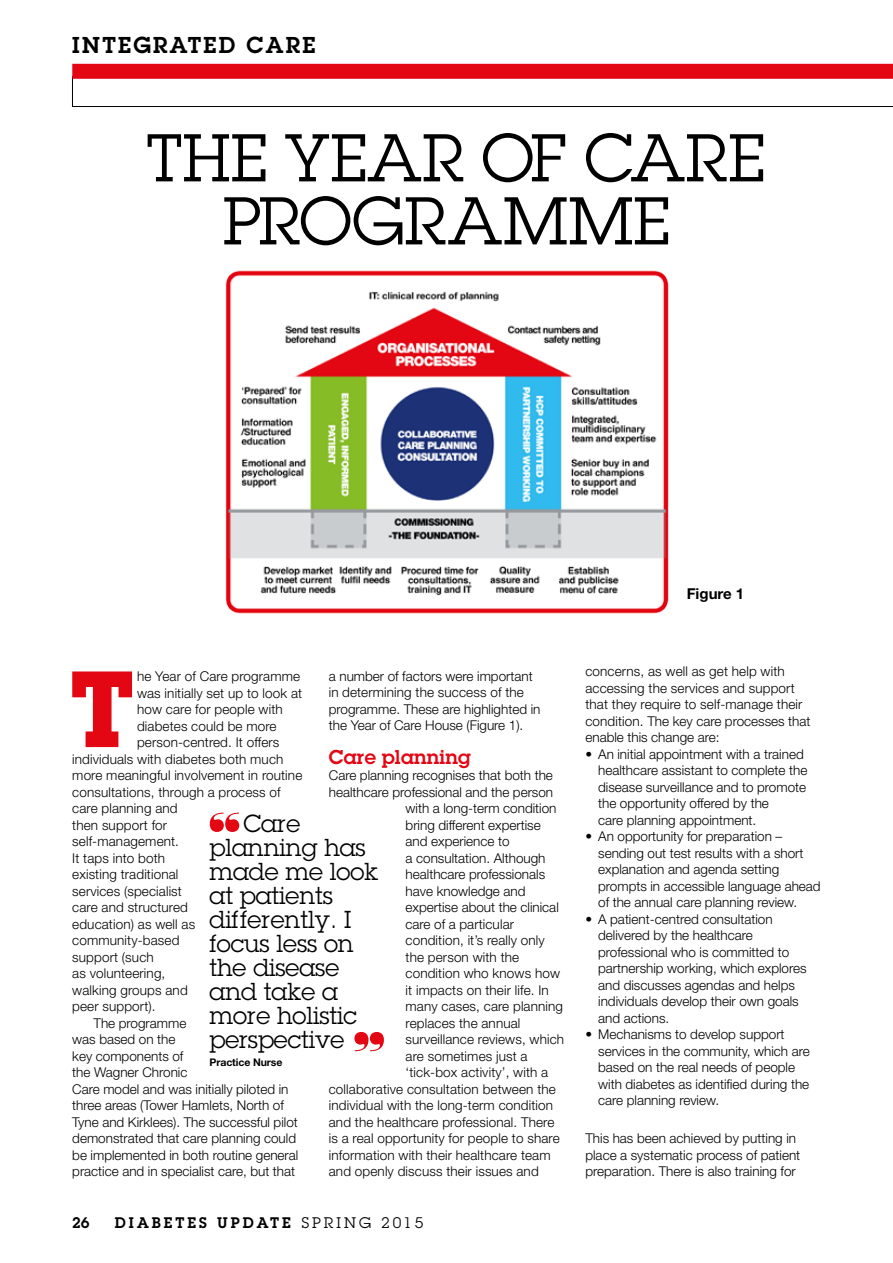
<style>
.page{position:relative;width:893px;height:1263px;background:#fff}
.page>*{position:absolute;margin:0;border:0;box-sizing:border-box;transform-origin:0 0}
.t1{font:700 106.35px "Lubalin Graph IT Cby BT";color:#e30613}
.t2{font:66px/63px "Lubalin Graph";letter-spacing:.01em;color:#000;text-align:center}
.t3{font:24px/24px "Lubalin Graph";color:#000}
.t4{font:600 22.5px "Lubalin Graph";letter-spacing:.1em;color:#000}
.t5{font:600 19.5px "Lubalin Graph";letter-spacing:.01em;color:#e30613}
.t6{font:600 15px "Lubalin Graph";letter-spacing:.2em;color:#000}
.t7{font:700 15px "Helvetica Neue LT Std";color:#000}
.t8{font:300 13.5px/16.5px "Helvetica Neue LT Std";color:#000}
.t9{font:700 10.5px "Helvetica Neue LT Std";letter-spacing:-.01em;color:#000}
.s1{font-weight:400}
</style>
<div class="page">
<svg style="left:72px;top:79px;width:821px;height:28px"></svg>
<div style="left:72px;top:64px;width:821px;height:15px;background:#e30613"></div>
<svg style="left:210px;top:813px;width:29px;height:19px"></svg>
<svg style="left:354px;top:1032px;width:30px;height:19px"></svg>
<img style="left:225px;top:270px;width:444px;height:344px">
<h3 class="t4" style="left:72px;top:30px;width:245px">INTEGRATED CARE</h3>
<h2 class="t2" style="left:146px;top:126px;width:621px">THE YEAR OF CARE<br>PROGRAMME</h2>
<p class="t7" style="left:687px;top:584px;width:59px">Figure 1</p>
<h1 class="t1" style="left:68px;top:645px;width:69px">T</h1>
<p class="t8" style="left:137px;top:668px;width:165px">he Year of Care programme</p>
<p class="t8" style="left:329px;top:668px;width:213px">a number of factors were important in determining the success of the programme. These are highlighted in the Year of Care House (Figure 1).</p>
<h3 class="t5" style="left:329px;top:744px;width:144px">Care planning</h3>
<p class="t8" style="left:329px;top:767px;width:226px">Care planning recognises that both the</p>
<p class="t8" style="left:329px;top:783px;width:226px">healthcare professional and the person</p>
<p class="t8" style="left:406px;top:800px;width:152px">with a long-term condition</p>
<p class="t8" style="left:406px;top:816px;width:137px">bring different expertise</p>
<p class="t8" style="left:406px;top:833px;width:105px">and experience to</p>
<p class="t8" style="left:406px;top:849px;width:141px">a consultation. Although</p>
<p class="t8" style="left:406px;top:866px;width:141px">healthcare professionals</p>
<p class="t8" style="left:406px;top:882px;width:121px">have knowledge and</p>
<p class="t8" style="left:406px;top:899px;width:155px">expertise about the clinical</p>
<p class="t8" style="left:406px;top:915px;width:110px">care of a particular</p>
<p class="t8" style="left:406px;top:932px;width:141px">condition, it’s really only</p>
<p class="t8" style="left:406px;top:948px;width:115px">the person with the</p>
<p class="t8" style="left:406px;top:965px;width:156px">condition who knows how</p>
<p class="t8" style="left:406px;top:981px;width:145px">it impacts on their life. In</p>
<p class="t8" style="left:406px;top:998px;width:159px">many cases, care planning</p>
<p class="t8" style="left:406px;top:1014px;width:116px">replaces the annual</p>
<p class="t8" style="left:406px;top:1031px;width:160px">surveillance reviews, which</p>
<p class="t8" style="left:406px;top:1047px;width:124px">are sometimes just a</p>
<p class="t8" style="left:406px;top:1064px;width:144px">‘tick-box activity’, with a</p>
<p class="t8" style="left:329px;top:1080px;width:228px">collaborative consultation between the</p>
<p class="t8" style="left:329px;top:1097px;width:226px">individual with the long-term condition</p>
<p class="t8" style="left:329px;top:1113px;width:227px">and the healthcare professional. There</p>
<p class="t8" style="left:329px;top:1130px;width:232px">is a real opportunity for people to share</p>
<p class="t8" style="left:329px;top:1146px;width:223px">information with their healthcare team</p>
<p class="t8" style="left:329px;top:1163px;width:211px">and openly discuss their issues and</p>
<p class="t8" style="left:137px;top:684px;width:167px">was initially set up to look at</p>
<p class="t8" style="left:137px;top:701px;width:147px">how care for people with</p>
<p class="t8" style="left:137px;top:717px;width:141px">diabetes could be more</p>
<p class="t8" style="left:137px;top:734px;width:144px">person-centred. It offers</p>
<p class="t8" style="left:72px;top:750px;width:213px">individuals with diabetes both much</p>
<p class="t8" style="left:72px;top:767px;width:232px">more meaningful involvement in routine</p>
<p class="t8" style="left:72px;top:783px;width:210px">consultations, through a process of</p>
<p class="t8" style="left:72px;top:800px;width:107px">care planning and</p>
<p class="t8" style="left:72px;top:816px;width:96px">then support for</p>
<p class="t8" style="left:72px;top:833px;width:108px">self-management.</p>
<p class="t8" style="left:72px;top:849px;width:94px">It taps into both</p>
<p class="t8" style="left:72px;top:866px;width:108px">existing traditional</p>
<p class="t8" style="left:72px;top:882px;width:111px">services (specialist</p>
<p class="t8" style="left:72px;top:899px;width:117px">care and structured</p>
<p class="t8" style="left:72px;top:915px;width:124px">education) as well as</p>
<p class="t8" style="left:72px;top:932px;width:109px">community-based</p>
<p class="t8" style="left:72px;top:948px;width:83px">support (such</p>
<p class="t8" style="left:72px;top:965px;width:95px">as volunteering,</p>
<p class="t8" style="left:72px;top:981px;width:117px">walking groups and</p>
<p class="t8" style="left:72px;top:998px;width:85px">peer support).</p>
<p class="t8" style="left:94px;top:1014px;width:94px">The programme</p>
<p class="t8" style="left:72px;top:1031px;width:105px">was based on the</p>
<p class="t8" style="left:72px;top:1047px;width:113px">key components of</p>
<p class="t8" style="left:72px;top:1064px;width:117px">the Wagner Chronic</p>
<p class="t8" style="left:72px;top:1080px;width:218px">Care model and was initially piloted in</p>
<p class="t8" style="left:72px;top:1097px;width:213px">three areas (Tower Hamlets, North of</p>
<p class="t8" style="left:72px;top:1113px;width:227px">Tyne and Kirklees). The successful pilot</p>
<p class="t8" style="left:72px;top:1130px;width:225px">demonstrated that care planning could</p>
<p class="t8" style="left:72px;top:1146px;width:228px">be implemented in both routine general</p>
<p class="t8" style="left:72px;top:1163px;width:224px">practice and in specialist care, but that</p>
<h3 class="t3" style="left:210px;top:811px;width:170px;text-indent:34px">Care planning has made me look at patients differently. I focus less on the disease and take a more holistic perspective</h3>
<p class="t9" style="left:210px;top:1056px;width:74px">Practice Nurse</p>
<p class="t6" style="left:72px;top:1213px;width:19px">26</p>
<p class="t6" style="left:115px;top:1213px;width:310px">DIABETES UPDATE <span class="s1">SPRING 2015</span></p>
<p class="t8" style="left:585px;top:663px;width:227px">concerns, as well as get help with accessing the services and support that they require to self-manage their condition. The key care processes that enable this change are:</p>
<p class="t8" style="left:598px;top:745px;width:211px;text-indent:-13px">• An initial appointment with a trained healthcare assistant to complete the disease surveillance and to promote the opportunity offered by the<br>care planning appointment.</p>
<p class="t8" style="left:598px;top:828px;width:224px;text-indent:-13px">• An opportunity for preparation – sending out test results with a short explanation and agenda setting prompts in accessible language ahead of the annual care planning review.</p>
<p class="t8" style="left:598px;top:910px;width:210px;text-indent:-13px">• A patient-centred consultation delivered by the healthcare professional who is committed to partnership working, which explores and discusses agendas and helps individuals develop their own goals and actions.</p>
<p class="t8" style="left:598px;top:1026px;width:213px;text-indent:-13px">• Mechanisms to develop support services in the community, which are based on the real needs of people with diabetes as identified during the care planning review.</p>
<p class="t8" style="left:585px;top:1130px;width:216px">This has been achieved by putting in place a systematic process of patient preparation. There is also training for</p>
</div>
